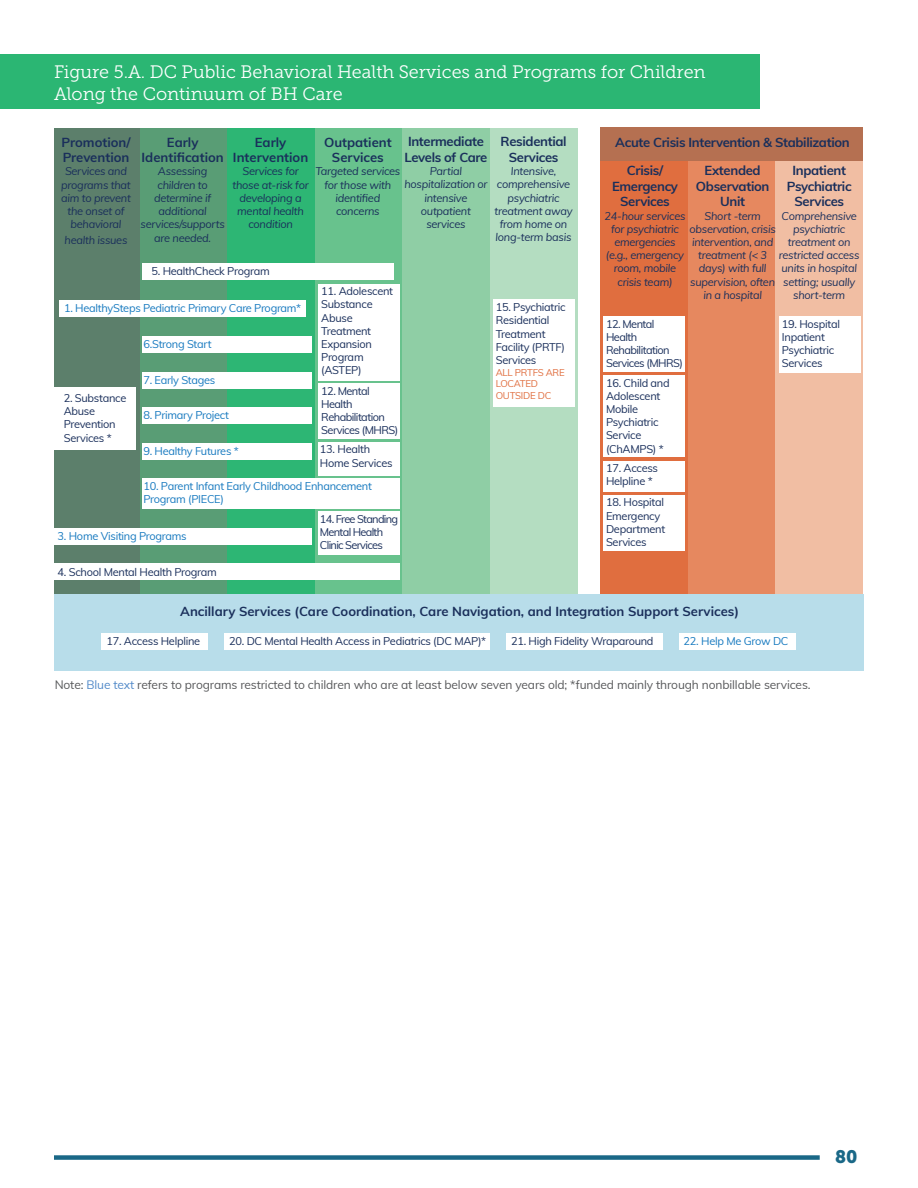
<style>
.page{position:relative;width:918px;height:1188px;background:#fff}
.page>*{position:absolute;margin:0;border:0;box-sizing:border-box;transform-origin:0 0}
.t1{font:18px/21.6px "Museo Slab 300";color:#fff}
.t2{font:18px "Museo Slab 900";color:#1a6887}
.t3{font:700 13.05px/15.8px "Muli";letter-spacing:-.01em;color:#1a2f5b;text-align:center}
.t4{font:12px "Muli";letter-spacing:-.01em;color:#58595b}
.t5{font:italic 10.95px/13.2px "Muli";letter-spacing:-.025em;color:#1a2f5b;text-align:center}
.t6{font:10.95px/13.2px "Muli";letter-spacing:-.025em;color:#1a2f5b}
.t7{font:10.95px/13.2px "Muli";letter-spacing:-.025em;color:#1679bf}
.t8{font:10.95px/13.2px "Muli";letter-spacing:-.05em;color:#1a2f5b}
.t9{font:10.95px/13.2px "Muli";letter-spacing:-.065em;color:#1a2f5b}
.t10{font:9.6px/11.6px "Muli";letter-spacing:-.025em;color:#e06e3f}
.s1{color:#548bc9}
</style>
<div class="page">
<div style="left:54px;top:1155px;width:766px;height:5px;background:#1a6887"></div>
<div style="left:54px;top:128px;width:86px;height:467px;background:#5c7f6b"></div>
<div style="left:140px;top:128px;width:87px;height:467px;background:#599d75"></div>
<div style="left:227px;top:128px;width:88px;height:467px;background:#2db674"></div>
<div style="left:315px;top:128px;width:88px;height:467px;background:#68c28d"></div>
<div style="left:403px;top:128px;width:87px;height:467px;background:#8fcea5"></div>
<div style="left:490px;top:128px;width:88px;height:467px;background:#b4ddc1"></div>
<div style="left:600px;top:128px;width:88px;height:467px;background:#e06e3f"></div>
<div style="left:688px;top:128px;width:87px;height:467px;background:#e6885f"></div>
<div style="left:775px;top:128px;width:88px;height:467px;background:#f1bea3"></div>
<div style="left:600px;top:128px;width:263px;height:33px;background:#b57051"></div>
<div style="left:142px;top:263px;width:251px;height:16px;background:#fff"></div>
<div style="left:59px;top:300px;width:247px;height:16px;background:#fff"></div>
<div style="left:318px;top:284px;width:82px;height:97px;background:#fff"></div>
<div style="left:493px;top:299px;width:82px;height:108px;background:#fff"></div>
<div style="left:318px;top:384px;width:82px;height:55px;background:#fff"></div>
<div style="left:318px;top:442px;width:82px;height:33px;background:#fff"></div>
<div style="left:318px;top:511px;width:82px;height:43px;background:#fff"></div>
<div style="left:142px;top:337px;width:170px;height:16px;background:#fff"></div>
<div style="left:142px;top:372px;width:170px;height:17px;background:#fff"></div>
<div style="left:142px;top:407px;width:170px;height:16px;background:#fff"></div>
<div style="left:142px;top:443px;width:170px;height:17px;background:#fff"></div>
<div style="left:55px;top:528px;width:257px;height:16px;background:#fff"></div>
<div style="left:55px;top:564px;width:345px;height:16px;background:#fff"></div>
<div style="left:142px;top:478px;width:258px;height:31px;background:#fff"></div>
<div style="left:55px;top:387px;width:81px;height:62px;background:#fff"></div>
<div style="left:603px;top:317px;width:81px;height:55px;background:#fff"></div>
<div style="left:603px;top:376px;width:81px;height:81px;background:#fff"></div>
<div style="left:779px;top:317px;width:81px;height:56px;background:#fff"></div>
<div style="left:603px;top:461px;width:81px;height:30px;background:#fff"></div>
<div style="left:603px;top:495px;width:81px;height:55px;background:#fff"></div>
<div style="left:54px;top:595px;width:809px;height:76px;background:#b8ddea"></div>
<div style="left:101px;top:633px;width:107px;height:16px;background:#fff"></div>
<div style="left:224px;top:633px;width:266px;height:16px;background:#fff"></div>
<div style="left:506px;top:633px;width:157px;height:16px;background:#fff"></div>
<div style="left:679px;top:633px;width:117px;height:16px;background:#fff"></div>
<div style="left:0;top:54px;width:759px;height:55px;background:#2bb673"></div>
<h1 class="t1" style="left:54px;top:61px;width:653px">Figure 5.A. DC Public Behavioral Health Services and Programs for Children<br>Along the Continuum of BH Care</h1>
<p class="t3" style="left:404px;top:133px;width:84px;text-align:left">Intermediate<br>Levels of Care</p>
<p class="t5" style="left:404px;top:164px;width:85px">Partial hospitalization or intensive outpatient services</p>
<p class="t3" style="left:501px;top:133px;width:68px">Residential<br>Services</p>
<p class="t5" style="left:495px;top:164px;width:80px">Intensive, comprehensive psychiatric treatment away from home on long-term basis</p>
<p class="t3" style="left:612px;top:162px;width:67px">Crisis/<br>Emergency<br>Services</p>
<p class="t3" style="left:62px;top:133px;width:70px;text-align:left">Promotion/<br>Prevention</p>
<p class="t5" style="left:61px;top:164px;width:71px">Services and programs that aim to prevent the onset of behavioral</p>
<p class="t5" style="left:65px;top:233px;width:64px">health issues</p>
<p class="t3" style="left:142px;top:133px;width:84px">Early<br>Identification</p>
<p class="t5" style="left:141px;top:164px;width:86px">Assessing children to determine if additional services/supports are needed.</p>
<p class="t3" style="left:233px;top:133px;width:77px">Early<br>Intervention</p>
<p class="t5" style="left:233px;top:164px;width:78px">Services for those at-risk for developing a mental health condition</p>
<p class="t3" style="left:324px;top:133px;width:69px">Outpatient<br>Services</p>
<p class="t5" style="left:315px;top:164px;width:86px">Targeted services for those with identified concerns</p>
<p class="t3" style="left:615px;top:134px;width:236px">Acute Crisis Intervention &amp; Stabilization</p>
<p class="t3" style="left:696px;top:162px;width:75px">Extended<br>Observation<br>Unit</p>
<p class="t5" style="left:690px;top:209px;width:88px">Short -term observation, crisis intervention, and treatment (&lt; 3 days) with full supervision, often in a hospital</p>
<p class="t3" style="left:787px;top:162px;width:66px">Inpatient<br>Psychiatric<br>Services</p>
<p class="t5" style="left:779px;top:209px;width:82px">Comprehensive psychiatric treatment on restricted access units in hospital setting; usually short-term</p>
<p class="t5" style="left:605px;top:209px;width:82px">24-hour services for psychiatric emergencies (e.g., emergency room, mobile crisis team)</p>
<p class="t6" style="left:151px;top:264px;width:120px">5. HealthCheck Program</p>
<p class="t7" style="left:64px;top:301px;width:239px">1. HealthySteps Pediatric Primary Care Program*</p>
<p class="t6" style="left:321px;top:284px;width:73px">11. Adolescent<br>Substance<br>Abuse<br>Treatment<br>Expansion<br>Program (ASTEP)</p>
<p class="t8" style="left:321px;top:384px;width:78px">12. Mental<br>Health<br>Rehabilitation<br>Services (MHRS)</p>
<p class="t6" style="left:320px;top:442px;width:74px">13. Health<br>Home Services</p>
<p class="t6" style="left:496px;top:300px;width:71px">15. Psychiatric<br>Residential<br>Treatment<br>Facility (PRTF)<br>Services</p>
<p class="t10" style="left:496px;top:366px;width:70px">ALL PRTFS ARE<br>LOCATED<br>OUTSIDE DC</p>
<p class="t8" style="left:606px;top:317px;width:78px">12. Mental<br>Health<br>Rehabilitation<br>Services (MHRS)</p>
<p class="t6" style="left:606px;top:376px;width:65px">16. Child and<br>Adolescent<br>Mobile<br>Psychiatric<br>Service (ChAMPS) *</p>
<p class="t6" style="left:782px;top:317px;width:60px">19. Hospital<br>Inpatient<br>Psychiatric<br>Services</p>
<p class="t7" style="left:143px;top:337px;width:70px">6.Strong Start</p>
<p class="t7" style="left:143px;top:373px;width:74px">7. Early Stages</p>
<p class="t7" style="left:143px;top:408px;width:87px">8. Primary Project</p>
<p class="t7" style="left:143px;top:444px;width:97px">9. Healthy Futures *</p>
<p class="t6" style="left:64px;top:391px;width:64px">2. Substance<br>Abuse<br>Prevention<br>Services *</p>
<p class="t6" style="left:606px;top:461px;width:54px">17. Access<br>Helpline *</p>
<p class="t6" style="left:606px;top:495px;width:61px">18. Hospital<br>Emergency<br>Department<br>Services</p>
<p class="t7" style="left:143px;top:479px;width:230px">10. Parent Infant Early Childhood Enhancement<br>Program (PIECE)</p>
<p class="t9" style="left:320px;top:512px;width:80px">14. Free Standing<br>Mental Health<br>Clinic Services</p>
<p class="t7" style="left:58px;top:529px;width:131px">3. Home Visiting Programs</p>
<p class="t6" style="left:58px;top:565px;width:161px">4. School Mental Health Program</p>
<p class="t3" style="left:180px;top:603px;width:560px">Ancillary Services (Care Coordination, Care Navigation, and Integration Support Services)</p>
<p class="t6" style="left:106px;top:634px;width:95px">17. Access Helpline</p>
<p class="t6" style="left:229px;top:634px;width:259px">20. DC Mental Health Access in Pediatrics (DC MAP)*</p>
<p class="t6" style="left:511px;top:634px;width:144px">21. High Fidelity Wraparound</p>
<p class="t7" style="left:684px;top:634px;width:106px">22. Help Me Grow DC</p>
<p class="t4" style="left:55px;top:676px;width:757px">Note: <span class="s1">Blue text</span> refers to programs restricted to children who are at least below seven years old; *funded mainly through nonbillable services.</p>
<h1 class="t2" style="left:835px;top:1146px;width:24px">80</h1>
</div>
